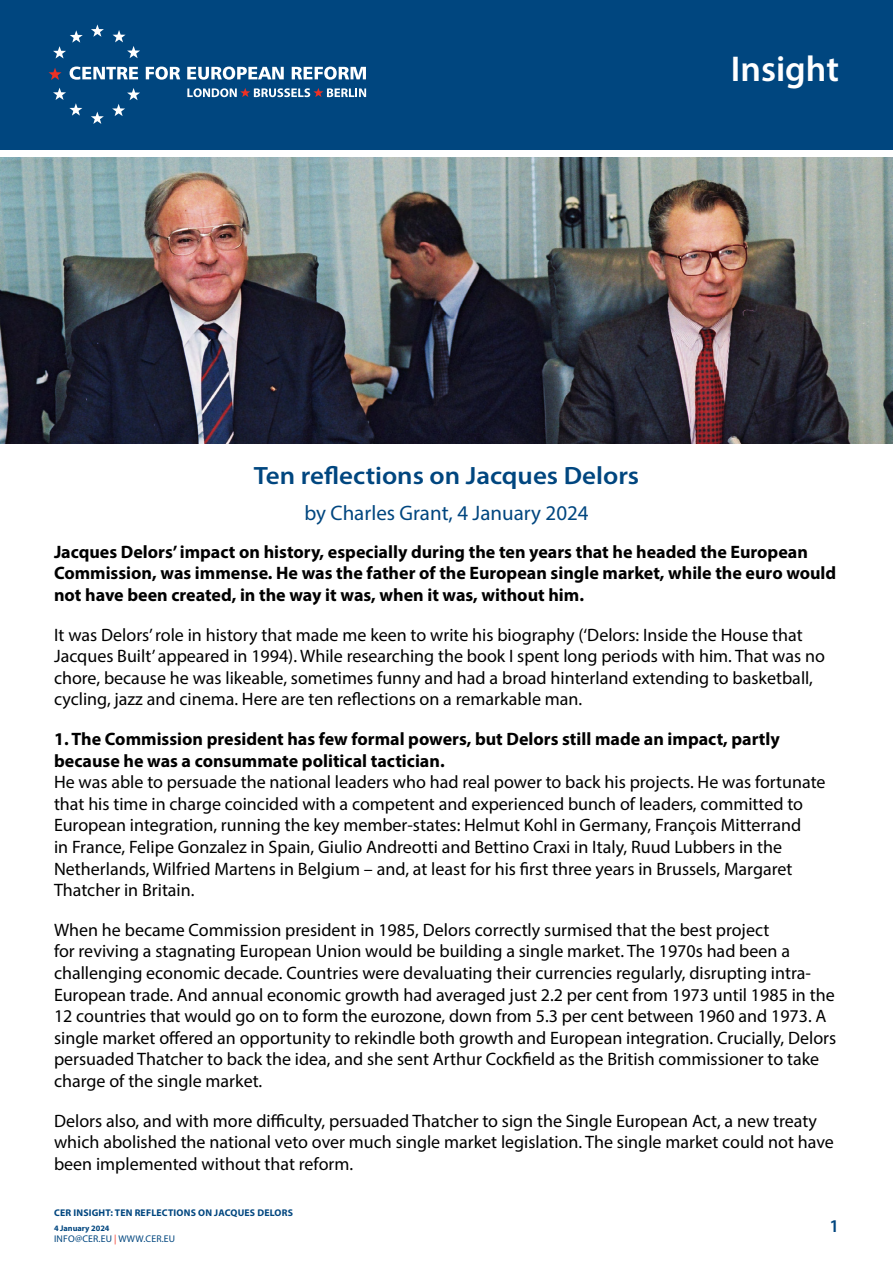
<style>
.page{position:relative;width:893px;height:1263px;background:#fff}
.page>*{position:absolute;margin:0;border:0;box-sizing:border-box;transform-origin:0 0}
.t1{font:600 36px "Myriad Pro";color:#fff}
.t2{font:600 25.05px "Myriad Pro";color:#00467f;scale:1.08 1}
.t3{font:21px "Myriad Pro";color:#00467f}
.t4{font:18px/21.6px "Myriad Pro";color:#000}
.t5{font:700 18px/21.6px "Myriad Pro";color:#000}
.t6{font:600 18px "Myriad Pro";color:#00467f}
.t7{font:700 9.75px "Myriad Pro";letter-spacing:.02em;color:#00467f}
.t8{font:9.75px "Myriad Pro";letter-spacing:.02em;color:#00467f}
.t9{font:700 8.25px "Myriad Pro";color:#00467f}
.s1{color:#ee3124}
</style>
<div class="page">
<img style="left:0;top:157px;width:893px;height:286px">
<div style="left:0;top:0;width:893px;height:150px;background:#00467f"></div>
<svg style="left:91px;top:24px;width:13px;height:13px"></svg>
<svg style="left:113px;top:30px;width:27px;height:28px"></svg>
<svg style="left:112px;top:88px;width:28px;height:28px"></svg>
<svg style="left:91px;top:112px;width:13px;height:12px"></svg>
<svg style="left:53px;top:88px;width:29px;height:28px"></svg>
<svg style="left:53px;top:30px;width:30px;height:28px"></svg>
<svg style="left:49px;top:68px;width:13px;height:12px"></svg>
<svg style="left:70px;top:67px;width:68px;height:13px"></svg>
<svg style="left:146px;top:67px;width:34px;height:13px"></svg>
<svg style="left:187px;top:67px;width:97px;height:13px"></svg>
<svg style="left:292px;top:67px;width:74px;height:13px"></svg>
<svg style="left:187px;top:88px;width:179px;height:9px"></svg>
<h1 class="t1" style="left:731px;top:46px;width:110px">Insight</h1>
<h2 class="t2" style="left:254px;top:459px;width:358px">Ten reflections on Jacques Delors</h2>
<p class="t3" style="left:304px;top:500px;width:286px">by Charles Grant, 4 January 2024</p>
<p class="t5" style="left:54px;top:540px;width:784px">Jacques Delors’ impact on history, especially during the ten years that he headed the European<br>Commission, was immense. He was the father of the European single market, while the euro would not have been created, in the way it was, when it was, without him.</p>
<p class="t4" style="left:54px;top:623px;width:772px">It was Delors’ role in history that made me keen to write his biography (‘Delors: Inside the House that Jacques Built’ appeared in 1994). While researching the book I spent long periods with him. That was no chore, because he was likeable, sometimes funny and had a broad hinterland extending to basketball, cycling, jazz and cinema. Here are ten reflections on a remarkable man.</p>
<p class="t5" style="left:54px;top:727px;width:727px">1. The Commission president has few formal powers, but Delors still made an impact, partly because he was a consummate political tactician.</p>
<p class="t4" style="left:54px;top:771px;width:773px">He was able to persuade the national leaders who had real power to back his projects. He was fortunate that his time in charge coincided with a competent and experienced bunch of leaders, committed to European integration, running the key member-states: Helmut Kohl in Germany, François Mitterrand<br>in France, Felipe Gonzalez in Spain, Giulio Andreotti and Bettino Craxi in Italy, Ruud Lubbers in the Netherlands, Wilfried Martens in Belgium – and, at least for his first three years in Brussels, Margaret Thatcher in Britain.</p>
<p class="t4" style="left:54px;top:919px;width:784px">When he became Commission president in 1985, Delors correctly surmised that the best project<br>for reviving a stagnating European Union would be building a single market. The 1970s had been a challenging economic decade. Countries were devaluating their currencies regularly, disrupting intra-European trade. And annual economic growth had averaged just 2.2 per cent from 1973 until 1985 in the 12 countries that would go on to form the eurozone, down from 5.3 per cent between 1960 and 1973. A single market offered an opportunity to rekindle both growth and European integration. Crucially, Delors persuaded Thatcher to back the idea, and she sent Arthur Cockfield as the British commissioner to take charge of the single market.</p>
<p class="t4" style="left:54px;top:1109px;width:781px">Delors also, and with more difficulty, persuaded Thatcher to sign the Single European Act, a new treaty which abolished the national veto over much single market legislation. The single market could not have been implemented without that reform.</p>
<p class="t7" style="left:54px;top:1206px;width:240px">CER INSIGHT: TEN REFLECTIONS ON JACQUES DELORS</p>
<p class="t9" style="left:54px;top:1223px;width:57px">4 January 2024</p>
<p class="t8" style="left:54px;top:1232px;width:123px">INFO@CER.EU <span class="s1">|</span> WWW.CER.EU</p>
<p class="t6" style="left:829px;top:1214px;width:11px">1</p>
</div>
